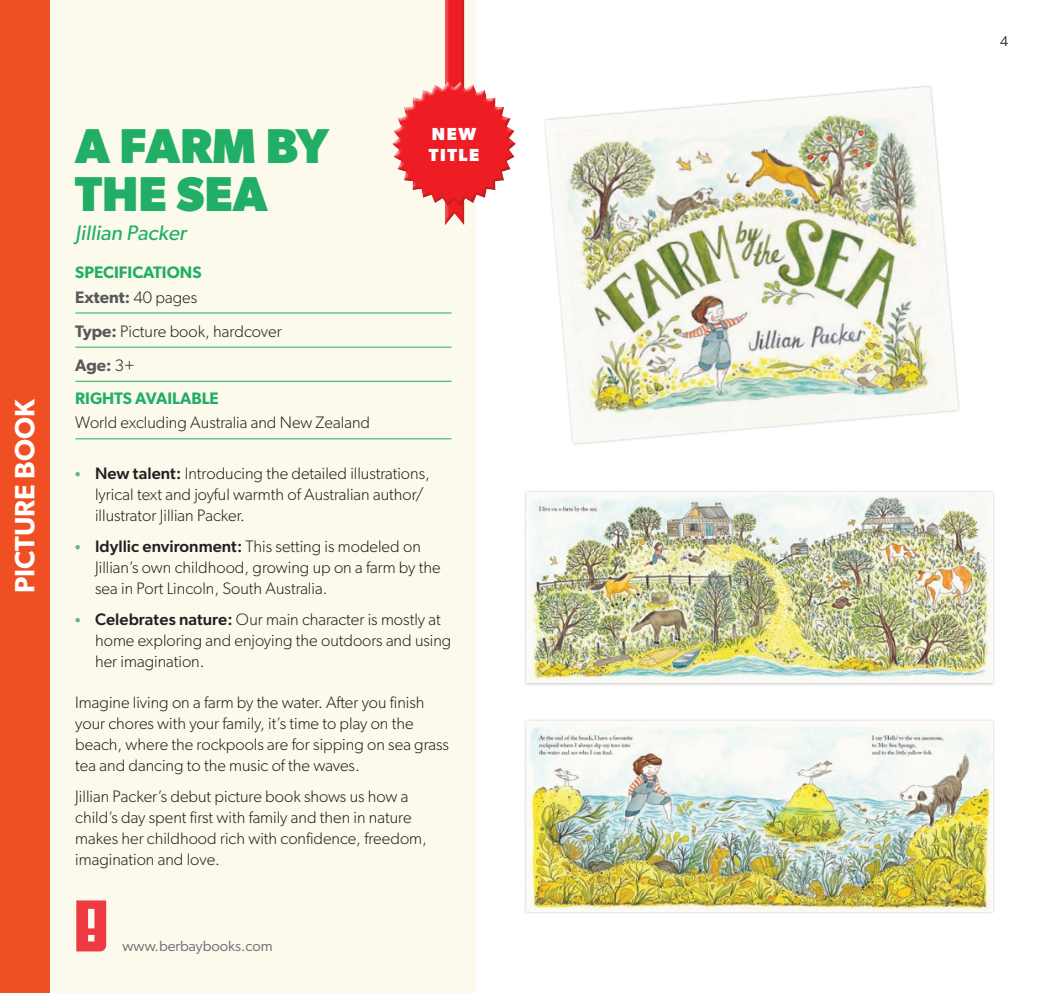
<style>
.page{position:relative;width:1042px;height:993px;background:#fff}
.page>*{position:absolute;margin:0;border:0;box-sizing:border-box;transform-origin:0 0}
.t1{font:700 49px/47.2px "Gibson";color:#21ae66}
.t2{font:600 28px "Gibson";color:#fff}
.t3{font:italic 21px "Gibson";color:#21ae66}
.t4{font:700 17.5px/21px "Gibson";letter-spacing:.09em;color:#fff}
.t5{font:300 16.62px/21px "Gibson";color:#231f20}
.t6{font:600 16.62px/24.2px "Gibson";color:#21ae66}
.t7{font:14.88px "Gibson";color:#6c6d70}
.t8{font:14px "Gibson";color:#231f20}
.s1{color:#57585a}
.s2{font-weight:300;color:#231f20}
.s3{font-weight:600;color:#57585a}
.s4{font-weight:600;color:#21ae66}
.s5{font-weight:500;font-size:14px;color:#59bb81}
.s6{font-weight:500}
</style>
<div class="page">
<div style="left:50px;top:0;width:426px;height:992px;background:#fcfaec"></div>
<div style="left:0;top:0;width:50px;height:992px;background:#ef4f22"></div>
<hr style="left:75px;top:312px;width:376px;height:1px;background:#21ae66">
<hr style="left:75px;top:346px;width:376px;height:1px;background:#21ae66">
<hr style="left:75px;top:381px;width:376px;height:1px;background:#21ae66">
<hr style="left:75px;top:438px;width:376px;height:1px;background:#21ae66">
<div style="left:523px;top:490px;width:472px;height:195px;background:#231f20;opacity:.25"></div>
<img style="left:526px;top:492px;width:466px;height:190px">
<div style="left:523px;top:718px;width:472px;height:195px;background:#231f20;opacity:.25"></div>
<img style="left:526px;top:721px;width:466px;height:189px">
<img style="left:545px;top:87px;width:413px;height:356px">
<svg style="left:445px;top:0;width:20px;height:225px;background:#ea3a3e"></svg>
<div style="left:391px;top:79px;width:126px;height:126px;background:#fff;opacity:.75"></div>
<div style="left:391px;top:82px;width:126px;height:125px;background:#231f20;opacity:.3"></div>
<svg style="left:76px;top:900px;width:30px;height:51px;background:#ef5357"></svg>
<h2 class="t2" style="left:8px;top:593px;width:196px;rotate:-90deg">PICTURE BOOK</h2>
<p class="t4" style="left:429px;top:122px;width:52px">NEW<br>TITLE</p>
<h1 class="t1" style="left:75px;top:121px;width:255px">A FARM BY<br>THE SEA</h1>
<p class="t3" style="left:75px;top:220px;width:116px">Jillian Packer</p>
<p class="t6" style="left:75px;top:260px;width:128px">SPECIFICATIONS<br><span class="s1">Extent:</span> <span class="s2">40 pages</span></p>
<p class="t5" style="left:75px;top:314px;width:208px;line-height:33.8px"><span class="s3">Type:</span> Picture book, hardcover<br><span class="s3">Age:</span> 3+<br><span class="s4">RIGHTS AVAILABLE</span></p>
<p class="t5" style="left:75px;top:412px;width:296px">World excluding Australia and New Zealand</p>
<p class="t5" style="left:95px;top:462px;width:336px;text-indent:-20px"><span class="s5">•</span> <span class="s6">New talent:</span> Introducing the detailed illustrations, lyrical text and joyful warmth of Australian author/ illustrator Jillian Packer.</p>
<p class="t5" style="left:95px;top:535px;width:347px;text-indent:-20px"><span class="s5">•</span> <span class="s6">Idyllic environment:</span> This setting is modeled on<br>Jillian’s own childhood, growing up on a farm by the sea in Port Lincoln, South Australia.</p>
<p class="t5" style="left:95px;top:608px;width:358px;text-indent:-20px"><span class="s5">•</span> <span class="s6">Celebrates nature:</span> Our main character is mostly at home exploring and enjoying the outdoors and using her imagination.</p>
<p class="t5" style="left:75px;top:691px;width:375px">Imagine living on a farm by the water. After you finish your chores with your family, it’s time to play on the beach, where the rockpools are for sipping on sea grass tea and dancing to the music of the waves.</p>
<p class="t5" style="left:75px;top:785px;width:353px">Jillian Packer’s debut picture book shows us how a child’s day spent first with family and then in nature makes her childhood rich with confidence, freedom, imagination and love.</p>
<p class="t7" style="left:123px;top:936px;width:152px">www.berbaybooks.com</p>
<p class="t8" style="left:1000px;top:33px;width:10px">4</p>
</div>
